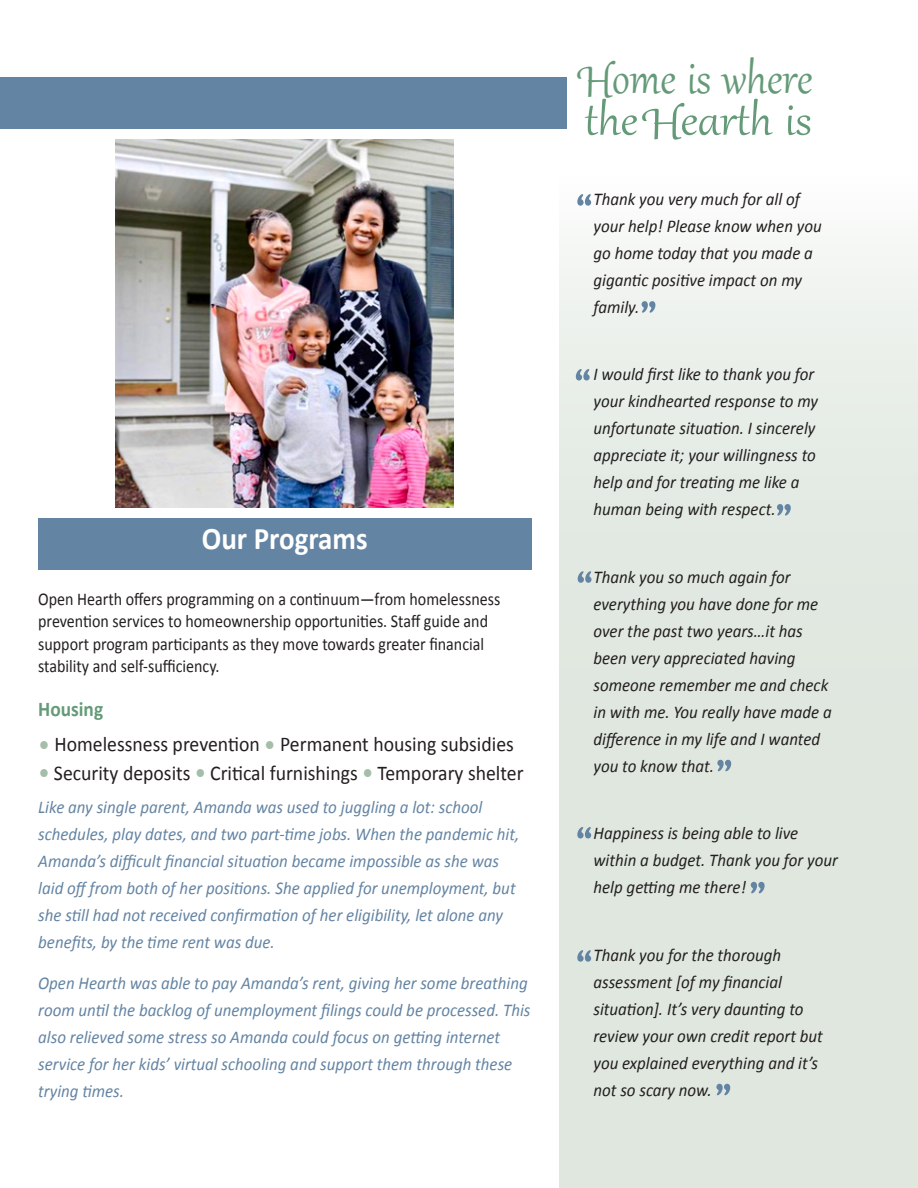
<style>
.page{position:relative;width:918px;height:1188px;background:#fff}
.page>*{position:absolute;margin:0;border:0;box-sizing:border-box;transform-origin:0 0}
.t1{font:54px/42px "Gabriola Two";color:#649a78;scale:.92 1}
.t2{font:700 31.5px "Calibri";color:#fff;scale:.92 1}
.t3{font:21px "Calibri";color:#231f20;scale:.94 1}
.t4{font:700 21px "Calibri";color:#649a78;scale:.92 1}
.t5{font:italic 18px/27px "Calibri";color:#231f20;scale:.94 1}
.t6{font:italic 18px/27px "Calibri";color:#6484a3;scale:.94 1}
.t7{font:18px/22.5px "Calibri";color:#231f20;scale:.89 1}
.s1{font-size:25.5px;color:#a5bea9}
.s2{font-family:"Gabriola"}
</style>
<div class="page">
<img style="left:116px;top:140px;width:338px;height:367px">
<div style="left:38px;top:518px;width:493px;height:51px;background:#6484a3"></div>
<div style="left:559px;top:150px;width:359px;height:1038px;background:linear-gradient(to bottom,#f1f5f1,#d8e2d8)"></div>
<div style="left:0;top:77px;width:566px;height:51px;background:#6484a3"></div>
<svg style="left:777px;top:504px;width:14px;height:12px"></svg>
<svg style="left:717px;top:760px;width:14px;height:11px"></svg>
<svg style="left:642px;top:301px;width:13px;height:12px"></svg>
<svg style="left:577px;top:194px;width:14px;height:12px"></svg>
<svg style="left:577px;top:827px;width:14px;height:11px"></svg>
<svg style="left:577px;top:950px;width:14px;height:12px"></svg>
<svg style="left:576px;top:369px;width:14px;height:12px"></svg>
<svg style="left:716px;top:1084px;width:14px;height:11px"></svg>
<svg style="left:751px;top:882px;width:14px;height:11px"></svg>
<svg style="left:578px;top:571px;width:14px;height:12px"></svg>
<p class="t2" style="left:202px;top:519px;width:182px">Our Programs</p>
<p class="t7" style="left:38px;top:587px;width:521px">Open Hearth offers programming on a continuum—from homelessness prevention services to homeownership opportunities. Staff guide and support program participants as they move towards greater financial stability and self-sufficiency.</p>
<p class="t4" style="left:38px;top:696px;width:72px">Housing</p>
<p class="t3" style="left:38px;top:731px;width:508px"><span class="s1">•</span> Homelessness prevention <span class="s1">•</span> Permanent housing subsidies</p>
<p class="t3" style="left:38px;top:760px;width:518px"><span class="s1">•</span> Security deposits <span class="s1">•</span> Critical furnishings <span class="s1">•</span> Temporary shelter</p>
<p class="t6" style="left:38px;top:793px;width:513px">Like any single parent, Amanda was used to juggling a lot: school schedules, play dates, and two part-time jobs. When the pandemic hit, Amanda’s difficult financial situation became impossible as she was laid off from both of her positions. She applied for unemployment, but she still had not received confirmation of her eligibility, let alone any benefits, by the time rent was due.</p>
<p class="t6" style="left:38px;top:968px;width:525px">Open Hearth was able to pay Amanda’s rent, giving her some breathing room until the backlog of unemployment filings could be processed. This also relieved some stress so Amanda could focus on getting internet service for her kids’ virtual schooling and support them through these trying times.</p>
<p class="t1" style="left:584px;top:58px;width:249px">Home is w<span class="s2">h</span>ere t<span class="s2">h</span>e Heart<span class="s2">h</span> is</p>
<p class="t5" style="left:593px;top:185px;width:244px">Thank you very much for all of your help! Please know when you go home today that you made a gigantic positive impact on my family.</p>
<p class="t5" style="left:593px;top:360px;width:240px">I would first like to thank you for your kindhearted response to my unfortunate situation. I sincerely appreciate it; your willingness to help and for treating me like a human being with respect.</p>
<p class="t5" style="left:593px;top:563px;width:255px">Thank you so much again for everything you have done for me over the past two years…it has been very appreciated having someone remember me and check in with me. You really have made a difference in my life and I wanted you to know that.</p>
<p class="t5" style="left:593px;top:819px;width:262px">Happiness is being able to live within a budget. Thank you for your help getting me there!</p>
<p class="t5" style="left:593px;top:941px;width:246px">Thank you for the thorough assessment [of my financial situation]. It’s very daunting to review your own credit report but you explained everything and it’s not so scary now.</p>
</div>
